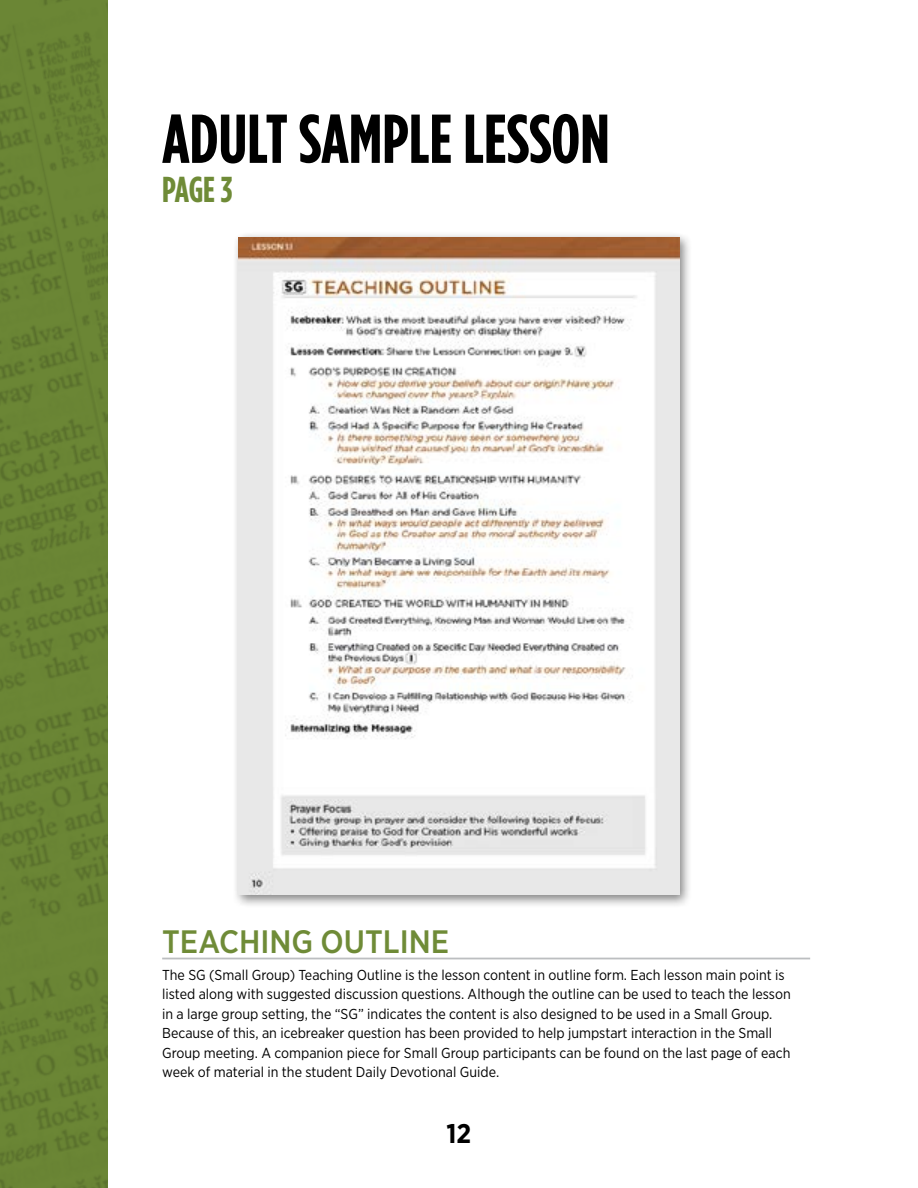
<style>
.page{position:relative;width:918px;height:1188px;background:#fff}
.page>*{position:absolute;margin:0;border:0;box-sizing:border-box;transform-origin:0 0}
.t1{font:700 69px "Gotham Condensed";color:#000}
.t2{font:700 36px "Gotham Condensed";color:#6f8b37}
.t3{font:500 32.4px "Gotham Narrow";color:#6f8b37}
.t4{font:700 27px "Gotham Narrow";color:#000}
.t5{font:14.4px/19.5px "Gotham Narrow";color:#000}
</style>
<div class="page">
<svg style="left:0;top:0;width:108px;height:1188px;fill:#698434"></svg>
<div style="left:233px;top:232px;width:459px;height:676px;background:#000;opacity:.5"></div>
<img style="left:239px;top:238px;width:440px;height:657px">
<hr style="left:162px;top:958px;width:648px;height:1px;background:#bcbec0">
<h1 class="t1" style="left:162px;top:98px;width:449px">ADULT SAMPLE LESSON</h1>
<h2 class="t2" style="left:162px;top:168px;width:72px">PAGE 3</h2>
<h3 class="t3" style="left:162px;top:921px;width:289px">TEACHING OUTLINE</h3>
<p class="t5" style="left:162px;top:965px;width:630px">The SG (Small Group) Teaching Outline is the lesson content in outline form. Each lesson main point is listed along with suggested discussion questions. Although the outline can be used to teach the lesson in a large group setting, the “SG” indicates the content is also designed to be used in a Small Group.<br>Because of this, an icebreaker question has been provided to help jumpstart interaction in the Small Group meeting. A companion piece for Small Group participants can be found on the last page of each week of material in the student Daily Devotional Guide.</p>
<h3 class="t4" style="left:447px;top:1116px;width:26px">12</h3>
</div>
